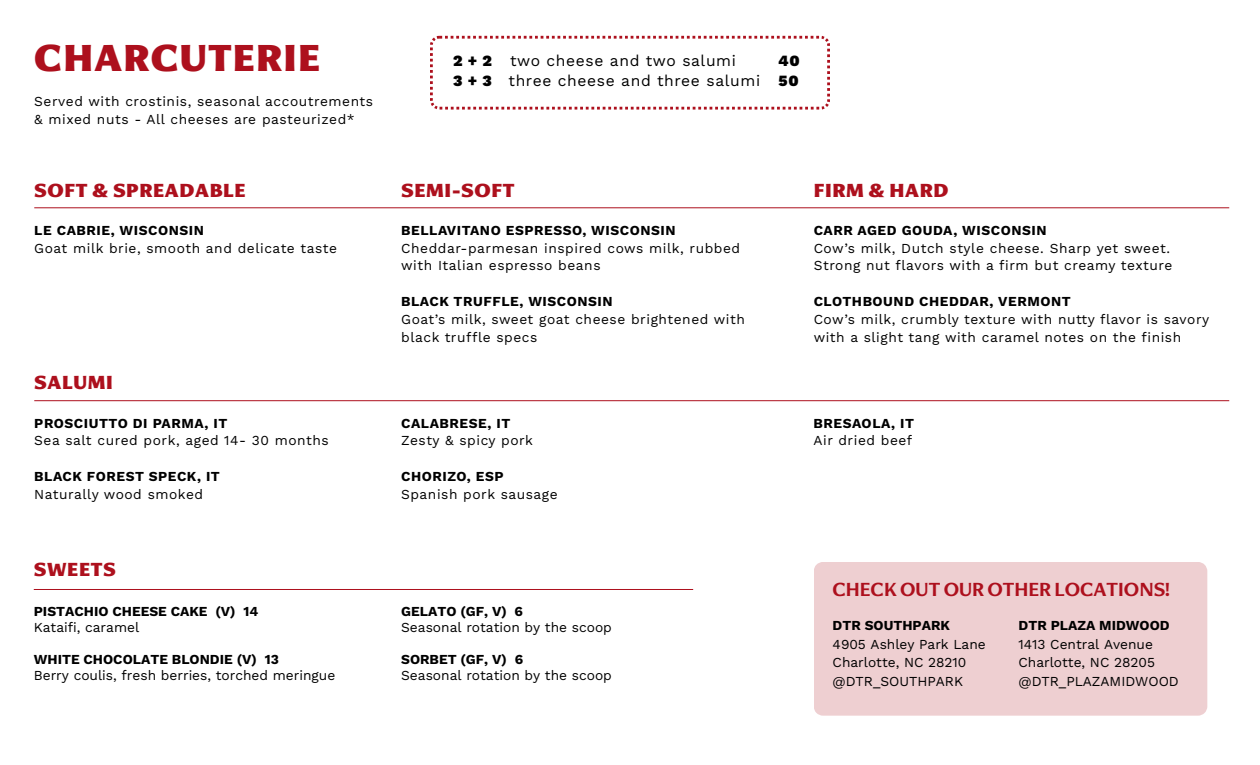
<style>
.page{position:relative;width:1260px;height:765px;background:#fff}
.page>*{position:absolute;margin:0;border:0;box-sizing:border-box;transform-origin:0 0}
.t1{font:900 34.75px "Super Blue";letter-spacing:.04em;color:#ad101d}
.t2{font:900 17.5px "Super Blue";letter-spacing:.04em;color:#ad101d}
.t3{font:700 17.5px "Super Blue";color:#ad101d}
.t4{font:15.62px/19.8px "Work Sans";letter-spacing:.04em;color:#000;text-align:right}
.t5{font:13.75px/17.8px "Work Sans";letter-spacing:.04em;color:#000}
.t6{font:13.75px "Work Sans";color:#000}
.t7{font:700 13.75px "Work Sans";letter-spacing:.04em;color:#000}
.t8{font:700 13.75px "Work Sans";color:#000}
.s1{font-weight:900}
</style>
<div class="page">
<svg style="left:430px;top:36px;width:400px;height:74px"></svg>
<hr style="left:34px;top:207px;width:1195px;height:1px;background:#ad101d">
<hr style="left:34px;top:400px;width:1195px;height:1px;background:#ad101d">
<hr style="left:34px;top:589px;width:659px;height:1px;background:#ad101d">
<div style="left:814px;top:562px;width:393px;height:154px;background:#eecfd1"></div>
<h1 class="t1" style="left:34px;top:30px;width:287px">CHARCUTERIE</h1>
<p class="t5" style="left:34px;top:92px;width:340px">Served with crostinis, seasonal accoutrements</p>
<p class="t5" style="left:34px;top:110px;width:322px">&amp; mixed nuts - All cheeses are pasteurized*</p>
<h3 class="t2" style="left:34px;top:176px;width:213px">SOFT &amp; SPREADABLE</h3>
<h2 class="t7" style="left:34px;top:222px;width:171px">LE CABRIE, WISCONSIN</h2>
<h2 class="t5" style="left:34px;top:239px;width:304px">Goat milk brie, smooth and delicate taste</h2>
<p class="t2" style="left:34px;top:369px;width:80px">SALUMI</p>
<p class="t7" style="left:34px;top:415px;width:195px">PROSCIUTTO DI PARMA, IT</p>
<h2 class="t5" style="left:34px;top:432px;width:296px">Sea salt cured pork, aged 14- 30 months</h2>
<p class="t7" style="left:34px;top:468px;width:187px">BLACK FOREST SPECK, IT</p>
<p class="t5" style="left:34px;top:485px;width:170px">Naturally wood smoked</p>
<p class="t2" style="left:34px;top:555px;width:83px">SWEETS</p>
<p class="t8" style="left:34px;top:603px;width:226px">PISTACHIO CHEESE CAKE (V) 14</p>
<p class="t6" style="left:34px;top:619px;width:107px">Kataifi, caramel</p>
<p class="t8" style="left:34px;top:651px;width:247px">WHITE CHOCOLATE BLONDIE (V) 13</p>
<p class="t6" style="left:34px;top:667px;width:303px">Berry coulis, fresh berries, torched meringue</p>
<p class="t4" style="left:453px;top:51px;width:284px"><span class="s1">2 + 2</span> two cheese and two salumi</p>
<p class="t4" style="left:453px;top:51px;width:348px"><span class="s1">40<br>3 + 3</span> three cheese and three salumi <span class="s1">50</span></p>
<h2 class="t2" style="left:401px;top:176px;width:115px">SEMI-SOFT</h2>
<p class="t7" style="left:401px;top:222px;width:276px">BELLAVITANO ESPRESSO, WISCONSIN</p>
<p class="t5" style="left:401px;top:239px;width:341px">Cheddar-parmesan inspired cows milk, rubbed with Italian espresso beans</p>
<p class="t7" style="left:401px;top:293px;width:213px">BLACK TRUFFLE, WISCONSIN</p>
<p class="t5" style="left:401px;top:310px;width:345px">Goat’s milk, sweet goat cheese brightened with black truffle specs</p>
<p class="t7" style="left:401px;top:415px;width:111px">CALABRESE, IT</p>
<p class="t5" style="left:401px;top:432px;width:133px">Zesty &amp; spicy pork</p>
<p class="t7" style="left:401px;top:468px;width:104px">CHORIZO, ESP</p>
<p class="t5" style="left:401px;top:485px;width:158px">Spanish pork sausage</p>
<p class="t8" style="left:401px;top:603px;width:123px">GELATO (GF, V) 6</p>
<p class="t6" style="left:401px;top:619px;width:212px">Seasonal rotation by the scoop</p>
<h2 class="t8" style="left:401px;top:651px;width:124px">SORBET (GF, V) 6</h2>
<p class="t6" style="left:401px;top:667px;width:212px">Seasonal rotation by the scoop</p>
<p class="t2" style="left:814px;top:176px;width:136px">FIRM &amp; HARD</p>
<p class="t7" style="left:814px;top:222px;width:234px">CARR AGED GOUDA, WISCONSIN</p>
<p class="t5" style="left:814px;top:239px;width:360px">Cow’s milk, Dutch style cheese. Sharp yet sweet.<br>Strong nut flavors with a firm but creamy texture</p>
<p class="t7" style="left:814px;top:293px;width:259px">CLOTHBOUND CHEDDAR, VERMONT</p>
<p class="t5" style="left:814px;top:310px;width:397px">Cow’s milk, crumbly texture with nutty flavor is savory with a slight tang with caramel notes on the finish</p>
<p class="t7" style="left:814px;top:415px;width:102px">BRESAOLA, IT</p>
<p class="t5" style="left:814px;top:432px;width:100px">Air dried beef</p>
<p class="t3" style="left:833px;top:576px;width:339px">CHECK OUT OUR OTHER LOCATIONS!</p>
<p class="t8" style="left:833px;top:617px;width:119px">DTR SOUTHPARK</p>
<p class="t6" style="left:833px;top:636px;width:155px">4905 Ashley Park Lane</p>
<p class="t6" style="left:833px;top:655px;width:135px">Charlotte, NC 28210</p>
<p class="t6" style="left:833px;top:673px;width:132px">@DTR_SOUTHPARK</p>
<h2 class="t8" style="left:1019px;top:617px;width:153px">DTR PLAZA MIDWOOD</h2>
<p class="t6" style="left:1019px;top:636px;width:136px">1413 Central Avenue</p>
<p class="t6" style="left:1019px;top:655px;width:138px">Charlotte, NC 28205</p>
<p class="t6" style="left:1019px;top:673px;width:162px">@DTR_PLAZAMIDWOOD</p>
</div>
